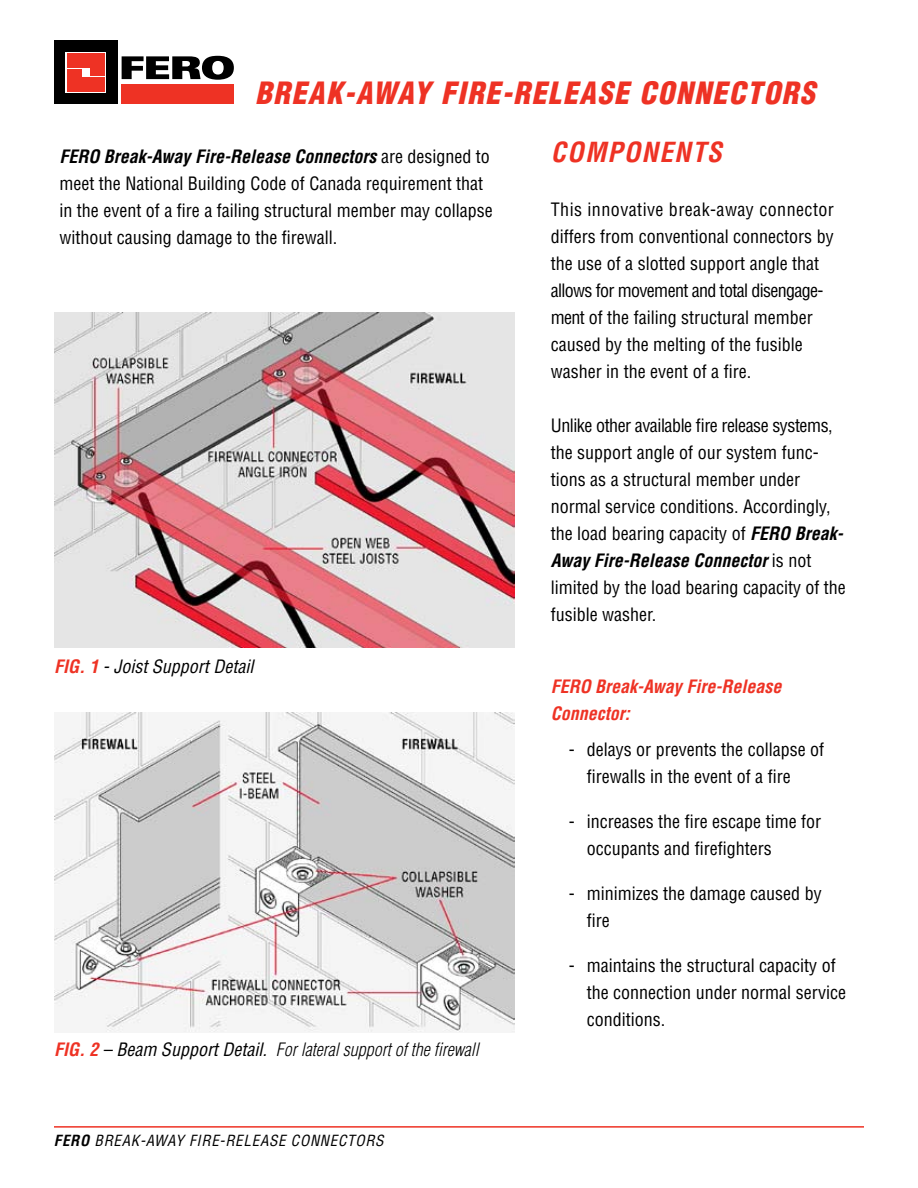
<style>
.page{position:relative;width:918px;height:1188px;background:#fff}
.page>*{position:absolute;margin:0;border:0;box-sizing:border-box;transform-origin:0 0}
.t1{font:italic 900 condensed 30px "Helvetica";letter-spacing:.05em;color:#ee3224}
.t2{font:italic 700 condensed 27px "Helvetica";letter-spacing:.05em;color:#ee3224}
.t3{font:condensed 18px/27px "Helvetica";color:#000}
.t4{font:italic 300 condensed 18px "Helvetica";color:#000}
.t5{font:italic 700 condensed 18px/27px "Helvetica";color:#ee3224}
.t6{font:italic condensed 18px "Helvetica";color:#000}
.t7{font:italic condensed 15px "Helvetica";letter-spacing:.05em;color:#000}
.s1{font-weight:700;font-style:italic}
.s2{font-weight:700;color:#ee3224}
.s3{font-weight:400}
.s4{font-weight:700}
</style>
<div class="page">
<div style="left:54px;top:40px;width:64px;height:64px;background:#000"></div>
<div style="left:122px;top:84px;width:112px;height:20px;background:#ee3224"></div>
<svg style="left:66px;top:52px;width:40px;height:40px"></svg>
<div style="left:83px;top:77px;width:22px;height:14px;background:#ee3224"></div>
<div style="left:91px;top:53px;width:14px;height:23px;background:#ee3224"></div>
<div style="left:67px;top:69px;width:14px;height:22px;background:#ee3224"></div>
<div style="left:67px;top:53px;width:22px;height:15px;background:#ee3224"></div>
<svg style="left:122px;top:56px;width:112px;height:24px"></svg>
<hr style="left:54px;top:1126px;width:810px;height:2px;background:#ee3224">
<img style="left:54px;top:312px;width:461px;height:336px">
<img style="left:54px;top:712px;width:461px;height:320px">
<h1 class="t1" style="left:255px;top:74px;width:561px">BREAK-AWAY FIRE-RELEASE CONNECTORS</h1>
<p class="t3" style="left:59px;top:142px;width:435px"><span class="s1">FERO Break-Away Fire-Release Connectors</span> are designed to meet the National Building Code of Canada requirement that in the event of a fire a failing structural member may collapse without causing damage to the firewall.</p>
<p class="t6" style="left:54px;top:655px;width:201px"><span class="s2">FIG. 1</span> - Joist Support Detail</p>
<p class="t4" style="left:54px;top:1039px;width:426px"><span class="s2">FIG. 2</span> <span class="s3">– Beam Support Detail.</span> For lateral support of the firewall</p>
<p class="t7" style="left:54px;top:1131px;width:331px"><span class="s4">FERO</span> BREAK-AWAY FIRE-RELEASE CONNECTORS</p>
<h2 class="t2" style="left:551px;top:135px;width:173px">COMPONENTS</h2>
<p class="t3" style="left:551px;top:196px;width:285px">This innovative break-away connector differs from conventional connectors by the use of a slotted support angle that allows for movement and total disengage&shy;ment of the failing structural member caused by the melting of the fusible washer in the event of a fire.</p>
<p class="t3" style="left:551px;top:412px;width:297px">Unlike other available fire release systems, the support angle of our system func&shy;tions as a structural member under normal service conditions. Accordingly, the load bearing capacity of <span class="s1">FERO Break-Away Fire-Release Connector</span> is not limited by the load bearing capacity of the fusible washer.</p>
<p class="t5" style="left:551px;top:673px;width:232px">FERO Break-Away Fire-Release<br>Connector:</p>
<p class="t3" style="left:587px;top:736px;width:239px;text-indent:-18px">- delays or prevents the collapse of firewalls in the event of a fire</p>
<p class="t3" style="left:587px;top:808px;width:236px;text-indent:-18px">- increases the fire escape time for occupants and firefighters</p>
<p class="t3" style="left:587px;top:880px;width:236px;text-indent:-18px">- minimizes the damage caused by fire</p>
<p class="t3" style="left:587px;top:952px;width:261px;text-indent:-18px">- maintains the structural capacity of the connection under normal service conditions.</p>
</div>
